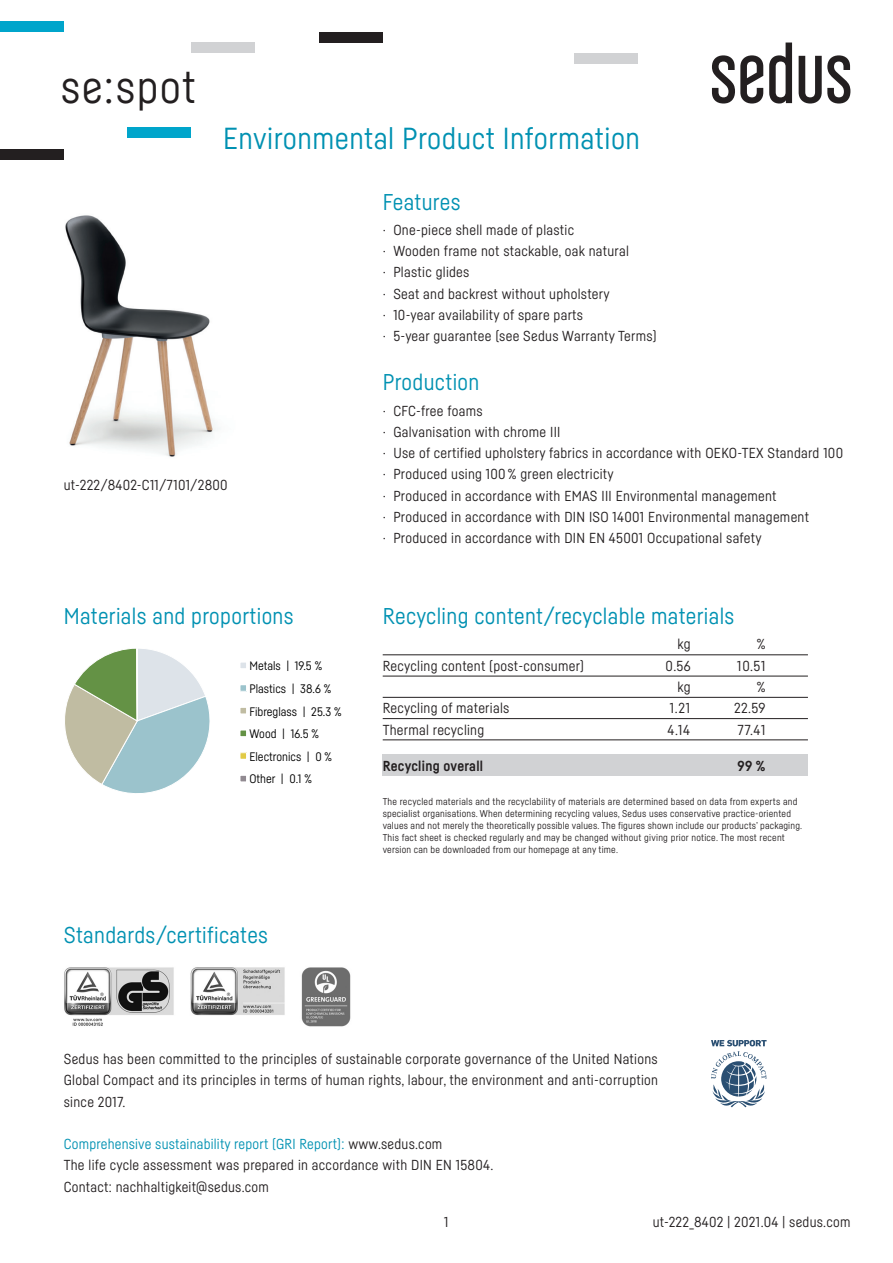
<style>
.page{position:relative;width:893px;height:1263px;background:#fff}
.page>*{position:absolute;margin:0;border:0;box-sizing:border-box;transform-origin:0 0}
.t1{font:45px "Sedus Sans";letter-spacing:.03em;color:#231f20}
.t2{font:30px "Sedus Sans";letter-spacing:.015em;color:#0091b2}
.t3{font:22.5px "Sedus Sans";letter-spacing:.015em;color:#0091b2}
.t4{font:14.25px/21.3px "Sedus Sans";letter-spacing:.02em;color:#231f20}
.t5{font:700 14.25px "Sedus Sans";letter-spacing:.02em;color:#231f20}
.t6{font:12.15px/22.6px "Sedus Sans";color:#000}
.t7{font:9.75px/12px "Sedus Sans";letter-spacing:.02em;color:#231f20}
.s1{color:#0091b2}
</style>
<div class="page">
<div style="left:383px;top:755px;width:425px;height:21px;background:#d1d2d4"></div>
<img style="left:65px;top:215px;width:153px;height:242px">
<svg style="left:712px;top:55px;width:51px;height:49px"></svg>
<svg style="left:769px;top:43px;width:23px;height:61px"></svg>
<svg style="left:799px;top:55px;width:51px;height:49px"></svg>
<hr style="left:383px;top:654px;width:425px;height:1px;background:#231f20">
<hr style="left:383px;top:676px;width:425px;height:1px;background:#231f20">
<hr style="left:383px;top:697px;width:425px;height:1px;background:#231f20">
<hr style="left:383px;top:718px;width:425px;height:1px;background:#231f20">
<hr style="left:383px;top:740px;width:425px;height:1px;background:#231f20">
<div style="left:0;top:21px;width:64px;height:11px;background:#00a5cb"></div>
<div style="left:191px;top:43px;width:64px;height:10px;background:#d1d2d4"></div>
<div style="left:574px;top:53px;width:64px;height:11px;background:#d1d2d4"></div>
<div style="left:128px;top:128px;width:63px;height:10px;background:#00a5cb"></div>
<div style="left:0;top:149px;width:64px;height:10px;background:#231f20"></div>
<div style="left:319px;top:32px;width:64px;height:11px;background:#231f20"></div>
<svg style="left:65px;top:648px;width:182px;height:145px"></svg>
<img style="left:64px;top:967px;width:287px;height:60px">
<svg style="left:711px;top:1040px;width:56px;height:67px"></svg>
<h1 class="t1" style="left:61px;top:59px;width:137px">se:spot</h1>
<h2 class="t2" style="left:223px;top:120px;width:418px">Environmental Product Information</h2>
<h3 class="t3" style="left:383px;top:188px;width:79px">Features</h3>
<p class="t4" style="left:383px;top:219px;width:276px">· One-piece shell made of plastic<br>· Wooden frame not stackable, oak natural<br>· Plastic glides<br>· Seat and backrest without upholstery<br>· 10-year availability of spare parts<br>· 5-year guarantee (see Sedus Warranty Terms)</p>
<h3 class="t3" style="left:383px;top:369px;width:98px">Production</h3>
<p class="t4" style="left:64px;top:474px;width:165px">ut-222/8402-C11/7101/2800</p>
<h3 class="t3" style="left:64px;top:603px;width:231px">Materials and proportions</h3>
<p class="t6" style="left:249px;top:654px;width:94px">Metals | 19.5 %<br>Plastics | 38.6 %<br>Fibreglass | 25.3 %<br>Wood | 16.5 %<br>Electronics | 0 %<br>Other | 0.1 %</p>
<h3 class="t3" style="left:64px;top:922px;width:206px">Standards/certificates</h3>
<p class="t4" style="left:383px;top:400px;width:462px">· CFC-free foams<br>· Galvanisation with chrome III<br>· Use of certified upholstery fabrics in accordance with OEKO-TEX Standard 100 · Produced using 100 % green electricity<br>· Produced in accordance with EMAS III Environmental management<br>· Produced in accordance with DIN ISO 14001 Environmental management<br>· Produced in accordance with DIN EN 45001 Occupational safety</p>
<h3 class="t3" style="left:383px;top:603px;width:353px">Recycling content/recyclable materials</h3>
<p class="t4" style="left:678px;top:633px;width:15px">kg</p>
<p class="t4" style="left:757px;top:633px;width:10px">%</p>
<p class="t4" style="left:383px;top:655px;width:203px">Recycling content (post-consumer)</p>
<p class="t4" style="left:666px;top:655px;width:27px">0.56</p>
<p class="t4" style="left:737px;top:655px;width:30px">10.51</p>
<p class="t4" style="left:678px;top:676px;width:15px">kg</p>
<p class="t4" style="left:757px;top:676px;width:10px">%</p>
<p class="t4" style="left:383px;top:697px;width:128px">Recycling of materials</p>
<p class="t4" style="left:670px;top:697px;width:22px">1.21</p>
<p class="t4" style="left:734px;top:697px;width:33px">22.59</p>
<p class="t4" style="left:383px;top:718px;width:103px">Thermal recycling</p>
<p class="t4" style="left:667px;top:718px;width:24px">4.14</p>
<p class="t4" style="left:737px;top:718px;width:30px">77.41</p>
<p class="t5" style="left:383px;top:757px;width:102px">Recycling overall</p>
<p class="t5" style="left:737px;top:757px;width:29px">99 %</p>
<p class="t7" style="left:383px;top:796px;width:421px">The recycled materials and the recyclability of materials are determined based on data from experts and specialist organisations. When determining recycling values, Sedus uses conservative practice-oriented values and not merely the theoretically possible values. The figures shown include our products’ packaging.<br>This fact sheet is checked regularly and may be changed without giving prior notice. The most recent version can be downloaded from our homepage at any time.</p>
<p class="t4" style="left:64px;top:1048px;width:596px;text-align:justify">Sedus has been committed to the principles of sustainable corporate governance of the United Nations Global Compact and its principles in terms of human rights, labour, the environment and anti-corruption since 2017.</p>
<p class="t4" style="left:64px;top:1133px;width:431px"><span class="s1">Comprehensive sustainability report (GRI Report):</span> www.sedus.com<br>The life cycle assessment was prepared in accordance with DIN EN 15804.<br>Contact: nachhaltigkeit@sedus.com</p>
<p class="t4" style="left:444px;top:1211px;width:6px">1</p>
<p class="t4" style="left:653px;top:1211px;width:199px">ut-222_8402 | 2021.04 | sedus.com</p>
</div>
